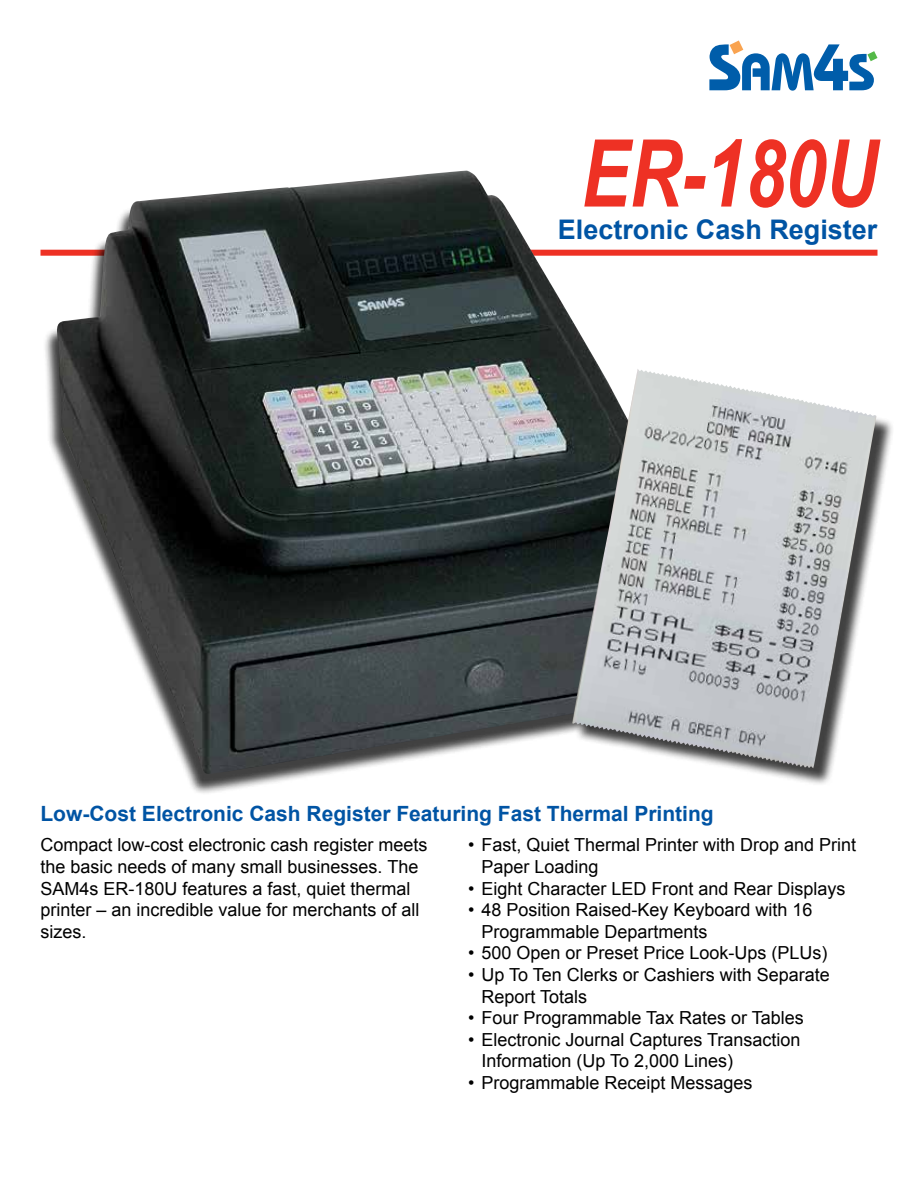
<style>
.page{position:relative;width:918px;height:1188px;background:#fff}
.page>*{position:absolute;margin:0;border:0;box-sizing:border-box;transform-origin:0 0}
.t1{font:italic 700 93.6px "Arial";color:#ee3124;scale:.77 1}
.t2{font:700 27px "Arial";color:#0054a4}
.t3{font:700 21px "Arial";color:#0054a4}
.t4{font:18px/21.6px "Arial";color:#000}
</style>
<div class="page">
<div style="left:40px;top:250px;width:838px;height:6px;background:#ee3124"></div>
<div style="left:43px;top:176px;width:711px;height:619px;background:#000;opacity:.75"></div>
<img style="left:56px;top:171px;width:697px;height:603px">
<svg style="left:709px;top:40px;width:168px;height:51px"></svg>
<div style="left:575px;top:373px;width:319px;height:413px;background:#000;opacity:.75"></div>
<img style="left:572px;top:369px;width:304px;height:399px">
<h1 class="t1" style="left:581px;top:111px;width:386px">ER-180U</h1>
<h2 class="t2" style="left:558px;top:211px;width:321px">Electronic Cash Register</h2>
<p class="t3" style="left:40px;top:799px;width:675px">Low-Cost Electronic Cash Register Featuring Fast Thermal Printing</p>
<p class="t4" style="left:40px;top:834px;width:389px">Compact low-cost electronic cash register meets the basic needs of many small businesses. The SAM4s ER-180U features a fast, quiet thermal printer – an incredible value for merchants of all sizes.</p>
<p class="t4" style="left:482px;top:834px;width:376px;text-indent:-14px">• Fast, Quiet Thermal Printer with Drop and Print<br>Paper Loading</p>
<p class="t4" style="left:468px;top:878px;width:379px">• Eight Character LED Front and Rear Displays</p>
<p class="t4" style="left:482px;top:899px;width:333px;text-indent:-14px">• 48 Position Raised-Key Keyboard with 16<br>Programmable Departments</p>
<p class="t4" style="left:468px;top:942px;width:361px">• 500 Open or Preset Price Look-Ups (PLUs)</p>
<p class="t4" style="left:482px;top:964px;width:350px;text-indent:-14px">• Up To Ten Clerks or Cashiers with Separate<br>Report Totals</p>
<p class="t4" style="left:468px;top:1007px;width:337px">• Four Programmable Tax Rates or Tables</p>
<p class="t4" style="left:482px;top:1029px;width:321px;text-indent:-14px">• Electronic Journal Captures Transaction<br>Information (Up To 2,000 Lines)</p>
<p class="t4" style="left:468px;top:1072px;width:286px">• Programmable Receipt Messages</p>
</div>
